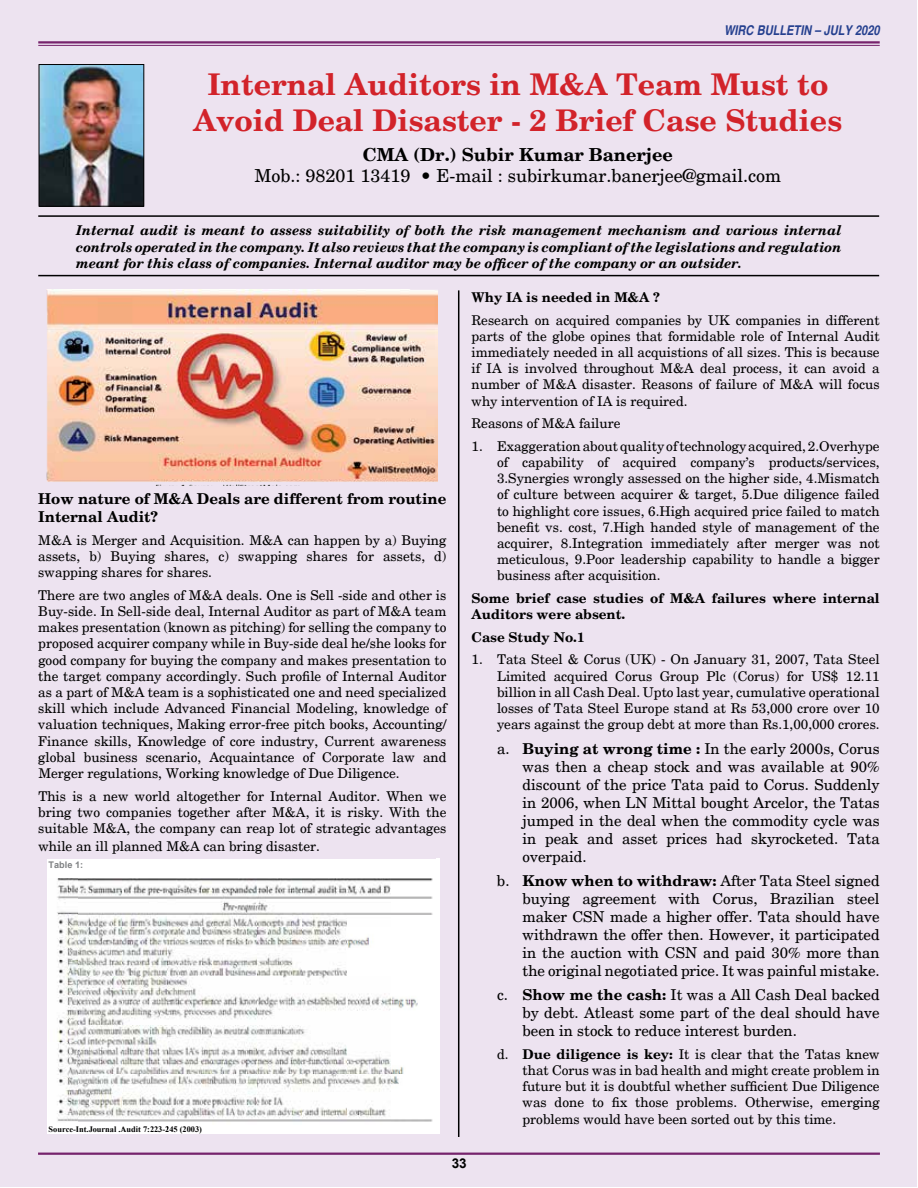
<style>
.page{position:relative;width:918px;height:1188px;background:#fff}
.page>*{position:absolute;margin:0;border:0;box-sizing:border-box;transform-origin:0 0}
.t1{font:700 30px/36px "New Century Schlbk";color:#d2232a;text-align:center}
.t2{font:18px "New Century Schlbk";color:#000}
.t3{font:700 18px "New Century Schlbk";color:#000}
.t4{font:15px/18px "New Century Schlbk";color:#000;text-align:justify}
.t5{font:700 15px/18px "New Century Schlbk";color:#000}
.t6{font:13.5px/16.2px "New Century Schlbk";color:#000;text-align:justify}
.t7{font:italic 700 13.5px/16.2px "New Century Schlbk";color:#000;text-align:justify}
.t8{font:700 13.5px/16.2px "New Century Schlbk";color:#000}
.t9{font:italic 700 condensed 13.5px "Helvetica";color:#25408f}
.t10{font:700 13.5px "Helvetica";color:#000}
.t11{font:700 9.15px/10.6px "Times New Roman";color:#000}
.t12{font:9.15px/10.5px "Times New Roman";color:#000}
.t13{font:700 9.15px "Arial";letter-spacing:-.005em;color:#808284}
.t14{font:700 8.4px "Times New Roman";color:#000}
.s1{font-weight:700}
.s2{font-weight:400}
.s3{font-size:8.4px}
</style>
<div class="page">
<div style="left:1px;top:1px;width:916px;height:1186px;background:#ede3f0"></div>
<hr style="left:38px;top:1153px;width:842px;height:2px;background:#76236c">
<hr style="left:38px;top:41px;width:842px;height:3px;background:#76236c">
<hr style="left:38px;top:45px;width:842px;height:1px;background:#76236c">
<hr style="left:458px;top:290px;width:1px;height:847px;background:#000">
<img style="left:41px;top:66px;width:101px;height:139px">
<div style="left:39px;top:64px;width:105px;height:143px;border:1px solid #000"></div>
<hr style="left:38px;top:215px;width:841px;height:2px;background:#000">
<hr style="left:38px;top:275px;width:841px;height:1px;background:#000">
<img style="left:47px;top:289px;width:391px;height:196px">
<div style="left:47px;top:859px;width:31px;height:19px;background:#fff"></div>
<div style="left:47px;top:878px;width:31px;height:256px;background:#fff"></div>
<img style="left:57px;top:878px;width:21px;height:243px">
<div style="left:78px;top:859px;width:45px;height:19px;background:#fff"></div>
<svg style="left:78px;top:878px;width:45px;height:256px"></svg>
<svg style="left:123px;top:859px;width:45px;height:275px;background:#e3e4e3"></svg>
<svg style="left:168px;top:859px;width:45px;height:275px;background:#e7e7e7"></svg>
<svg style="left:213px;top:859px;width:44px;height:275px;background:#e7e7e7"></svg>
<svg style="left:257px;top:859px;width:45px;height:275px;background:#eaeae9"></svg>
<svg style="left:302px;top:859px;width:45px;height:275px;background:#ededec"></svg>
<svg style="left:347px;top:859px;width:45px;height:275px;background:#f3f3f3"></svg>
<div style="left:392px;top:859px;width:45px;height:275px;background:#fff"></div>
<hr style="left:437px;top:859px;width:3px;height:265px;background:#fff">
<svg style="left:437px;top:1124px;width:3px;height:10px"></svg>
<p class="t9" style="left:724px;top:22px;width:157px">WIRC BULLETIN – JULY 2020</p>
<h1 class="t1" style="left:194px;top:67px;width:650px">Internal Auditors in M&amp;A Team Must to<br>Avoid Deal Disaster - 2 Brief Case Studies</h1>
<h2 class="t3" style="left:363px;top:143px;width:312px">CMA (Dr.) Subir Kumar Banerjee</h2>
<h2 class="t2" style="left:255px;top:165px;width:528px">Mob.: 98201 13419 • E-mail : subirkumar.banerjee@gmail.com</h2>
<p class="t7" style="left:76px;top:223px;width:767px">Internal audit is meant to assess suitability of both the risk management mechanism and various internal controls operated in the company. It also reviews that the company is compliant of the legislations and regulation meant for this class of companies. Internal auditor may be officer of the company or an outsider.</p>
<p class="t8" style="left:472px;top:290px;width:190px">Why IA is needed in M&amp;A ?</p>
<p class="t6" style="left:472px;top:312px;width:410px">Research on acquired companies by UK companies in different parts of the globe opines that formidable role of Internal Audit immediately needed in all acquistions of all sizes. This is because if IA is involved throughout M&amp;A deal process, it can avoid a number of M&amp;A disaster. Reasons of failure of M&amp;A will focus why intervention of IA is required.</p>
<p class="t6" style="left:472px;top:415px;width:150px">Reasons of M&amp;A failure</p>
<p class="t6" style="left:497px;top:438px;width:384px;text-indent:-25px">1. Exaggerationabout quality oftechnology acquired, 2.Overhype of capability of acquired company’s products/services, 3.Synergies wrongly assessed on the higher side, 4.Mismatch of culture between acquirer &amp; target, 5.Due diligence failed to highlight core issues, 6.High acquired price failed to match benefit vs. cost, 7.High handed style of management of the acquirer, 8.Integration immediately after merger was not meticulous, 9.Poor leadership capability to handle a bigger business after acquisition.</p>
<p class="t8" style="left:472px;top:590px;width:410px">Some brief case studies of M&amp;A failures where internal<br>Auditors were absent.</p>
<p class="t8" style="left:472px;top:629px;width:115px">Case Study No.1</p>
<p class="t6" style="left:497px;top:652px;width:384px;text-indent:-26px">1. Tata Steel &amp; Corus (UK) - On January 31, 2007, Tata Steel Limited acquired Corus Group Plc (Corus) for US$ 12.11 billion in all Cash Deal. Upto last year, cumulative operational losses of Tata Steel Europe stand at Rs 53,000 crore over 10 years against the group debt at more than Rs.1,00,000 crores.</p>
<p class="t4" style="left:523px;top:739px;width:359px;text-indent:-25px">a. <span class="s1">Buying at wrong time :</span> In the early 2000s, Corus was then a cheap stock and was available at 90% discount of the price Tata paid to Corus. Suddenly in 2006, when LN Mittal bought Arcelor, the Tatas jumped in the deal when the commodity cycle was in peak and asset prices had skyrocketed. Tata overpaid.</p>
<p class="t4" style="left:523px;top:872px;width:359px;text-indent:-26px">b. <span class="s1">Know when to withdraw:</span> After Tata Steel signed buying agreement with Corus, Brazilian steel maker CSN made a higher offer. Tata should have withdrawn the offer then. However, it participated in the auction with CSN and paid 30% more than the original negotiated price. It was painful mistake.</p>
<p class="t4" style="left:523px;top:986px;width:359px;text-indent:-26px">c. <span class="s1">Show me the cash:</span> It was a All Cash Deal backed by debt. Atleast some part of the deal should have been in stock to reduce interest burden.</p>
<p class="t6" style="left:523px;top:1046px;width:359px;text-indent:-25px">d. <span class="s1">Due diligence is key:</span> It is clear that the Tatas knew that Corus was in bad health and might create problem in future but it is doubtful whether sufficient Due Diligence was done to fix those problems. Otherwise, emerging problems would have been sorted out by this time.</p>
<p class="t5" style="left:38px;top:490px;width:410px">How nature of M&amp;A Deals are different from routine<br>Internal Audit?</p>
<p class="t6" style="left:38px;top:532px;width:410px">M&amp;A is Merger and Acquisition. M&amp;A can happen by a) Buying assets, b) Buying shares, c) swapping shares for assets, d) swapping shares for shares.</p>
<p class="t6" style="left:38px;top:587px;width:410px">There are two angles of M&amp;A deals. One is Sell -side and other is Buy-side. In Sell-side deal, Internal Auditor as part of M&amp;A team makes presentation (known as pitching) for selling the company to proposed acquirer company while in Buy-side deal he/she looks for good company for buying the company and makes presentation to the target company accordingly. Such profile of Internal Auditor as a part of M&amp;A team is a sophisticated one and need specialized skill which include Advanced Financial Modeling, knowledge of valuation techniques, Making error-free pitch books, Accounting/ Finance skills, Knowledge of core industry, Current awareness global business scenario, Acquaintance of Corporate law and Merger regulations, Working knowledge of Due Diligence.</p>
<p class="t6" style="left:38px;top:788px;width:410px">This is a new world altogether for Internal Auditor. When we bring two companies together after M&amp;A, it is risky. With the suitable M&amp;A, the company can reap lot of strategic advantages</p>
<p class="t6" style="left:38px;top:838px;width:283px">while an ill planned M&amp;A can bring disaster.</p>
<p class="t11" style="left:49px;top:681px;width:385px"><span class="s2">part of M&amp;A team is a sophisticated one and need specialized skill which include Advanced</span> <span class="s3">Financial<br></span>Modeling, knowledge of valuation techniques, Making error-free pitch books, Accounting/Finance skills, Knowledge of core industry, Current awareness global business scenario, Acquaintance of</p>
<p class="t12" style="left:49px;top:724px;width:389px">This is a new world altogether for Internal Auditor. When we bring two companies together after M&amp;A, it is risky. With the suitable M&amp;A, the company can reap lot of strategic advantages while an ill planned<br>M&amp;A</p>
<p class="t13" style="left:49px;top:858px;width:36px">Table 1:</p>
<p class="t14" style="left:49px;top:1123px;width:155px">Source-Int.Journal .Audit 7:223-245 (2003)</p>
<p class="t10" style="left:452px;top:1154px;width:17px">33</p>
</div>
